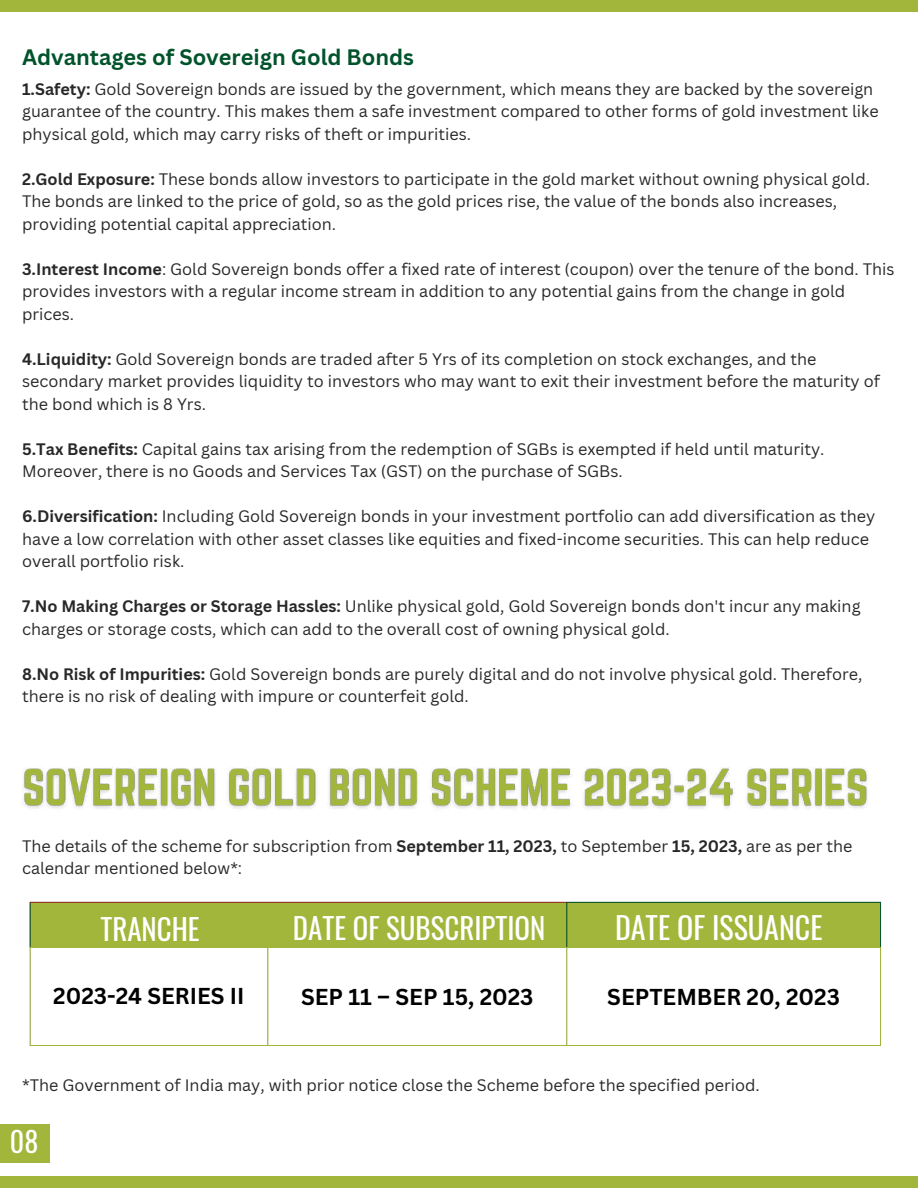
<style>
.page{position:relative;width:918px;height:1188px;background:#fff}
.page>*{position:absolute;margin:0;border:0;box-sizing:border-box;transform-origin:0 0}
.t1{font:30px "Oswald";color:#fff}
.t2{font:28.95px "Oswald";color:#fff}
.t3{font:28.05px "Oswald";color:#fff}
.t4{font:700 22.35px "Canva Sans";color:#000}
.t5{font:700 21.75px "Canva Sans";color:#01532b}
.t6{font:16.2px/22.5px "Canva Sans";color:#282828}
.s1{font-weight:700}
</style>
<div class="page">
<div style="left:0;top:0;width:918px;height:12px;background:#a1b63a"></div>
<div style="left:0;top:1176px;width:918px;height:12px;background:#a1b63a"></div>
<div style="left:0;top:1124px;width:49px;height:38px;background:#a1b63a"></div>
<div style="left:31px;top:903px;width:849px;height:44px;background:#a1b63a"></div>
<hr style="left:30px;top:903px;width:1px;height:44px;background:#01532b">
<hr style="left:566px;top:903px;width:1px;height:44px;background:#01532b">
<hr style="left:880px;top:903px;width:1px;height:44px;background:#01532b">
<hr style="left:566px;top:902px;width:315px;height:1px;background:#01532b">
<hr style="left:30px;top:948px;width:1px;height:97px;background:#a1b63a">
<hr style="left:267px;top:948px;width:1px;height:97px;background:#a1b63a">
<hr style="left:566px;top:948px;width:1px;height:97px;background:#a1b63a">
<hr style="left:880px;top:948px;width:1px;height:97px;background:#a1b63a">
<hr style="left:30px;top:947px;width:851px;height:1px;background:#a1b63a">
<hr style="left:30px;top:1045px;width:851px;height:1px;background:#a1b63a">
<hr style="left:30px;top:902px;width:536px;height:1px;background:#941c22">
<img style="left:22px;top:767px;width:846px;height:42px">
<h3 class="t5" style="left:22px;top:41px;width:393px">Advantages of Sovereign Gold Bonds</h3>
<p class="t6" style="left:22px;top:77px;width:858px"><span class="s1">1.Safety:</span> Gold Sovereign bonds are issued by the government, which means they are backed by the sovereign guarantee of the country. This makes them a safe investment compared to other forms of gold investment like physical gold, which may carry risks of theft or impurities.</p>
<p class="t6" style="left:22px;top:167px;width:849px"><span class="s1">2.Gold Exposure:</span> These bonds allow investors to participate in the gold market without owning physical gold.<br>The bonds are linked to the price of gold, so as the gold prices rise, the value of the bonds also increases, providing potential capital appreciation.</p>
<p class="t6" style="left:22px;top:257px;width:874px"><span class="s1">3.Interest Income</span>: Gold Sovereign bonds offer a fixed rate of interest (coupon) over the tenure of the bond. This provides investors with a regular income stream in addition to any potential gains from the change in gold prices.</p>
<p class="t6" style="left:22px;top:347px;width:859px"><span class="s1">4.Liquidity:</span> Gold Sovereign bonds are traded after 5 Yrs of its completion on stock exchanges, and the secondary market provides liquidity to investors who may want to exit their investment before the maturity of the bond which is 8 Yrs.</p>
<p class="t6" style="left:22px;top:437px;width:804px"><span class="s1">5.Tax Benefits:</span> Capital gains tax arising from the redemption of SGBs is exempted if held until maturity.<br>Moreover, there is no Goods and Services Tax (GST) on the purchase of SGBs.</p>
<p class="t6" style="left:22px;top:505px;width:855px"><span class="s1">6.Diversification:</span> Including Gold Sovereign bonds in your investment portfolio can add diversification as they have a low correlation with other asset classes like equities and fixed-income securities. This can help reduce overall portfolio risk.</p>
<p class="t6" style="left:22px;top:595px;width:840px"><span class="s1">7.No Making Charges or Storage Hassles:</span> Unlike physical gold, Gold Sovereign bonds don't incur any making charges or storage costs, which can add to the overall cost of owning physical gold.</p>
<p class="t6" style="left:22px;top:662px;width:842px"><span class="s1">8.No Risk of Impurities:</span> Gold Sovereign bonds are purely digital and do not involve physical gold. Therefore, there is no risk of dealing with impure or counterfeit gold.</p>
<p class="t6" style="left:22px;top:834px;width:832px">The details of the scheme for subscription from <span class="s1">September 11, 2023,</span> to September <span class="s1">15, 2023,</span> are as per the calendar mentioned below*:</p>
<h2 class="t2" style="left:100px;top:906px;width:101px">TRANCHE</h2>
<h2 class="t2" style="left:293px;top:905px;width:254px">DATE OF SUBSCRIPTION</h2>
<h1 class="t1" style="left:615px;top:904px;width:209px">DATE OF ISSUANCE</h1>
<h3 class="t4" style="left:53px;top:981px;width:193px">2023-24 SERIES II</h3>
<h3 class="t4" style="left:301px;top:981px;width:234px">SEP 11 – SEP 15, 2023</h3>
<h3 class="t4" style="left:607px;top:981px;width:234px">SEPTEMBER 20, 2023</h3>
<p class="t6" style="left:22px;top:1074px;width:739px">*The Government of India may, with prior notice close the Scheme before the specified period.</p>
<h3 class="t3" style="left:10px;top:1119px;width:30px">08</h3>
</div>
